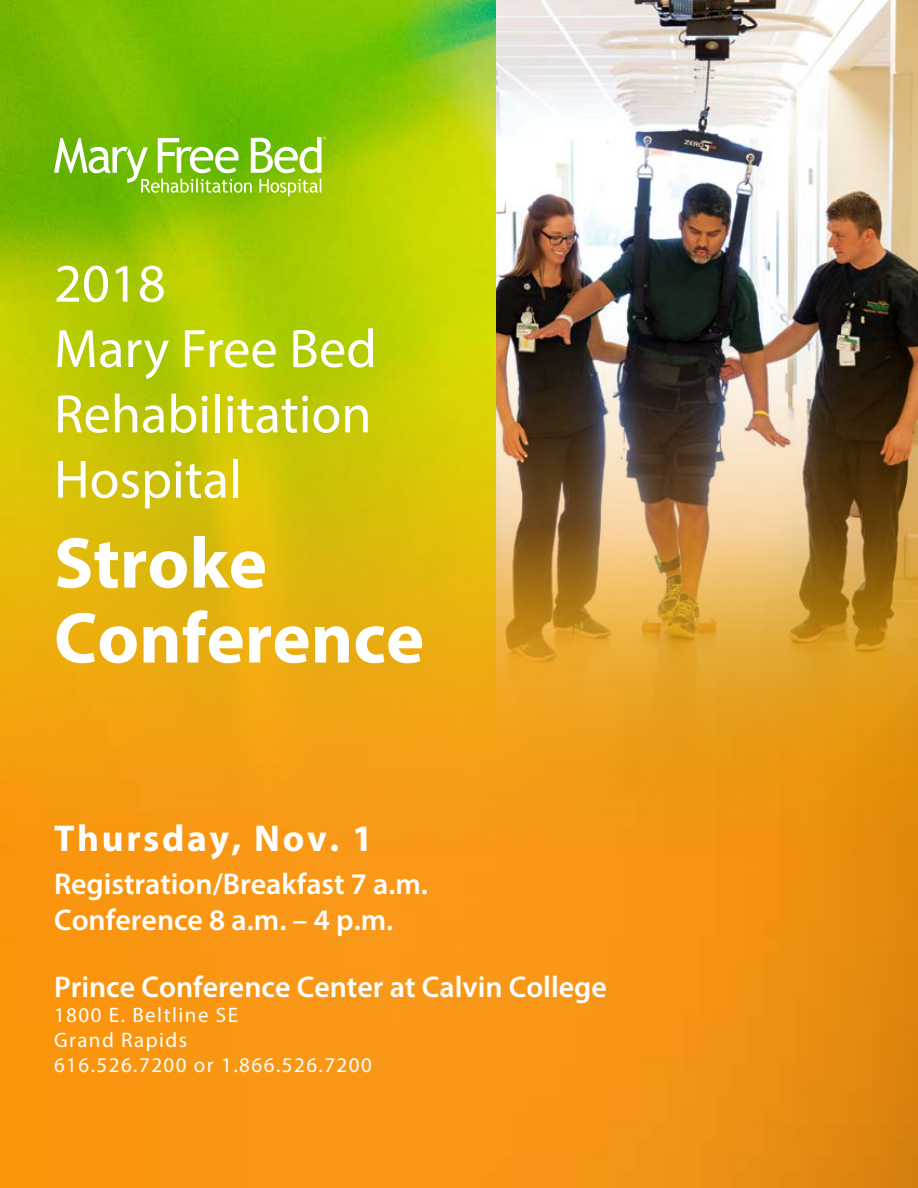
<style>
.page{position:relative;width:918px;height:1188px;background:#fff}
.page>*{position:absolute;margin:0;border:0;box-sizing:border-box;transform-origin:0 0}
.t1{font:700 72.6px/75px "Myriad Pro";color:#fff}
.t2{font:54.45px/65.4px "Myriad Pro";color:#fff}
.t3{font:700 37.5px "Myriad Pro";letter-spacing:.07em;color:#fff}
.t4{font:600 30px/36px "Myriad Pro";color:#fff}
.t5{font:21px/25.2px "Myriad Pro";letter-spacing:.07em;color:#fff}
</style>
<div class="page">
<img style="left:0;top:0;width:496px;height:344px">
<img style="left:496px;top:0;width:422px;height:344px">
<img style="left:0;top:344px;width:918px;height:844px">
<svg style="left:54px;top:137px;width:272px;height:59px"></svg>
<h2 class="t2" style="left:54px;top:250px;width:324px">2018<br>Mary Free Bed<br>Rehabilitation<br>Hospital</h2>
<h1 class="t1" style="left:54px;top:523px;width:372px">Stroke<br>Conference</h1>
<p class="t3" style="left:54px;top:814px;width:320px">Thursday, Nov. 1</p>
<p class="t4" style="left:54px;top:865px;width:375px">Registration/Breakfast 7 a.m.<br>Conference 8 a.m. – 4 p.m.</p>
<p class="t4" style="left:54px;top:968px;width:554px">Prince Conference Center at Calvin College</p>
<p class="t5" style="left:54px;top:1002px;width:319px">1800 E. Beltline SE<br>Grand Rapids<br>616.526.7200 or 1.866.526.7200</p>
</div>
